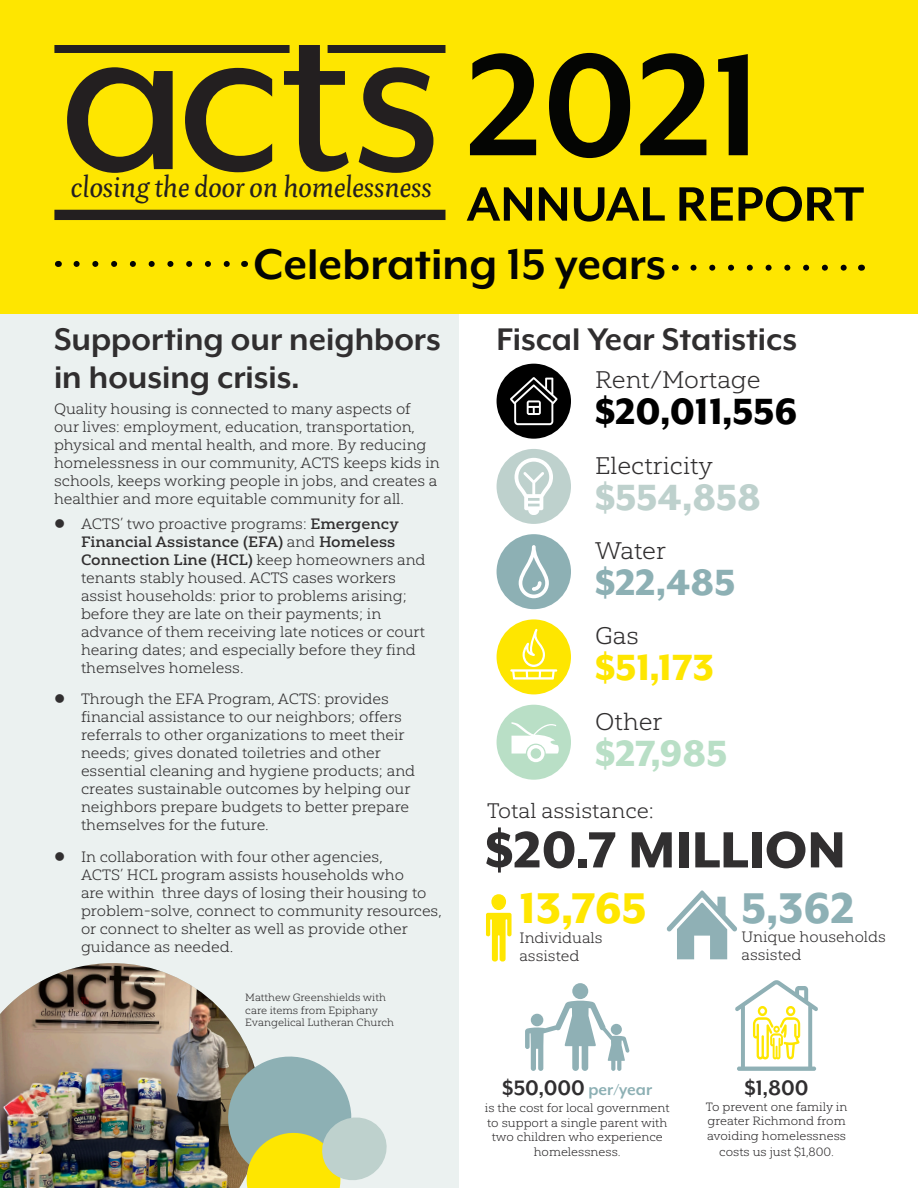
<style>
.page{position:relative;width:918px;height:1188px;background:#fff}
.page>*{position:absolute;margin:0;border:0;box-sizing:border-box;transform-origin:0 0}
.t1{font:700 165px "Mr Eaves XL Mod OT";color:#040503}
.t2{font:800 58.5px "Mr Eaves XL Mod OT";color:#312f30}
.t3{font:700 55.5px "Mr Eaves XL Mod OT";color:#040503}
.t4{font:700 49.5px "Mr Eaves XL Mod OT";color:#040503}
.t5{font:800 49.5px "Mr Eaves XL Mod OT";color:#ffe600}
.t6{font:800 49.5px "Mr Eaves XL Mod OT";color:#8db0b5}
.t7{font:800 42px "Mr Eaves XL Mod OT";color:#000}
.t8{font:800 42px "Mr Eaves XL Mod OT";color:#bed1cd}
.t9{font:800 42px "Mr Eaves XL Mod OT";color:#8db0b4}
.t10{font:800 42px "Mr Eaves XL Mod OT";color:#fee600}
.t11{font:800 42px "Mr Eaves XL Mod OT";color:#b9dfc6}
.t12{font:700 36px/37.5px "Mr Eaves XL Mod OT";color:#302e2f}
.t13{font:30.15px "Pigeon";color:#231f20}
.t14{font:300 expanded 24px "Yorkten Slab";color:#312f30}
.t15{font:700 24px "Mr Eaves XL Mod OT";color:#302e30}
.t16{font:300 expanded 21px "Yorkten Slab";color:#312f30}
.t17{font:700 18px "Mr Eaves XL Mod OT";color:#8db0b4}
.t18{font:300 expanded 15px/18px "Yorkten Slab";color:#312f30}
.t19{font:300 expanded 12px/14.4px "Yorkten Slab";color:#312f30}
.t20{font:300 expanded 10.5px/12.6px "Yorkten Slab";color:#312f30}
.s1{font-weight:500;color:#302e2f}
.s2{font-size:24px;color:#302e30}
</style>
<div class="page">
<div style="left:0;top:313px;width:459px;height:875px;background:#ebf1f0"></div>
<div style="left:0;top:0;width:918px;height:313px;background:#fee600"></div>
<img style="left:0;top:963px;width:247px;height:225px">
<svg style="left:220px;top:1048px;width:167px;height:140px"></svg>
<svg style="left:667px;top:890px;width:70px;height:69px"></svg>
<svg style="left:486px;top:894px;width:26px;height:68px"></svg>
<div style="left:493px;top:895px;width:12px;height:14px;background:#ffe600;border-radius:50%"></div>
<svg style="left:735px;top:980px;width:83px;height:91px"></svg>
<svg style="left:525px;top:1000px;width:105px;height:71px"></svg>
<div style="left:611px;top:1024px;width:11px;height:11px;background:#8fb0b5;border-radius:50%"></div>
<div style="left:572px;top:983px;width:16px;height:16px;background:#8fb0b5;border-radius:50%"></div>
<svg style="left:67px;top:67px;width:106px;height:106px"></svg>
<svg style="left:185px;top:68px;width:87px;height:104px"></svg>
<svg style="left:284px;top:45px;width:65px;height:127px"></svg>
<svg style="left:359px;top:67px;width:74px;height:106px"></svg>
<div style="left:54px;top:45px;width:236px;height:8px;background:#231f20"></div>
<div style="left:54px;top:210px;width:392px;height:10px;background:#231f20"></div>
<div style="left:328px;top:45px;width:118px;height:8px;background:#231f20"></div>
<svg style="left:693px;top:265px;width:154px;height:6px"></svg>
<svg style="left:77px;top:261px;width:153px;height:6px"></svg>
<div style="left:497px;top:364px;width:74px;height:75px;background:#000;border-radius:50%"></div>
<svg style="left:510px;top:377px;width:47px;height:48px"></svg>
<div style="left:497px;top:449px;width:74px;height:75px;background:#bed1cd;border-radius:50%"></div>
<svg style="left:515px;top:458px;width:38px;height:57px"></svg>
<div style="left:497px;top:534px;width:74px;height:75px;background:#8db0b4;border-radius:50%"></div>
<svg style="left:519px;top:545px;width:30px;height:53px"></svg>
<div style="left:497px;top:619px;width:74px;height:75px;background:#fee600;border-radius:50%"></div>
<svg style="left:510px;top:629px;width:47px;height:51px"></svg>
<div style="left:497px;top:705px;width:74px;height:75px;background:#b9dfc6;border-radius:50%"></div>
<svg style="left:512px;top:722px;width:47px;height:40px"></svg>
<p class="t1" style="left:466px;top:23px;width:297px">2021</p>
<p class="t3" style="left:466px;top:176px;width:399px">ANNUAL REPORT</p>
<p class="t4" style="left:254px;top:239px;width:414px">Celebrating 15 years</p>
<p class="t13" style="left:71px;top:168px;width:362px">closing the door on homelessness</p>
<p class="t12" style="left:54px;top:321px;width:388px">Supporting our neighbors in housing crisis.</p>
<p class="t18" style="left:54px;top:400px;width:387px">Quality housing is connected to many aspects of our lives: employment, education, transportation, physical and mental health, and more. By reducing homelessness in our community, ACTS keeps kids in schools, keeps working people in jobs, and creates a healthier and more equitable community for all.</p>
<p class="t18" style="left:81px;top:515px;width:346px;text-indent:-27px">● ACTS’ two proactive programs: <span class="s1">Emergency Financial Assistance (EFA)</span> and <span class="s1">Homeless Connection Line (HCL)</span> keep homeowners and tenants stably housed. ACTS cases workers assist households: prior to problems arising; before they are late on their payments; in advance of them receiving late notices or court hearing dates; and especially before they find themselves homeless.</p>
<p class="t18" style="left:81px;top:690px;width:336px;text-indent:-27px">● Through the EFA Program, ACTS: provides financial assistance to our neighbors; offers referrals to other organizations to meet their needs; gives donated toiletries and other essential cleaning and hygiene products; and creates sustainable outcomes by helping our neighbors prepare budgets to better prepare themselves for the future.</p>
<p class="t18" style="left:81px;top:848px;width:362px;text-indent:-27px">● In collaboration with four other agencies,<br>ACTS’ HCL program assists households who<br>are within three days of losing their housing to problem-solve, connect to community resources, or connect to shelter as well as provide other guidance as needed.</p>
<p class="t20" style="left:245px;top:991px;width:150px">Matthew Greenshields with care items from Epiphany<br>Evangelical Lutheran Church</p>
<p class="t12" style="left:497px;top:321px;width:302px">Fiscal Year Statistics</p>
<p class="t14" style="left:595px;top:366px;width:167px">Rent/Mortage</p>
<p class="t7" style="left:595px;top:391px;width:204px">$20,011,556</p>
<p class="t14" style="left:595px;top:452px;width:119px">Electricity</p>
<p class="t8" style="left:595px;top:476px;width:167px">$554,858</p>
<p class="t14" style="left:595px;top:537px;width:72px">Water</p>
<p class="t9" style="left:595px;top:561px;width:142px">$22,485</p>
<p class="t14" style="left:595px;top:622px;width:45px">Gas</p>
<p class="t10" style="left:595px;top:647px;width:120px">$51,173</p>
<p class="t14" style="left:595px;top:707px;width:69px">Other</p>
<p class="t11" style="left:595px;top:732px;width:134px">$27,985</p>
<p class="t16" style="left:487px;top:799px;width:168px">Total assistance:</p>
<p class="t2" style="left:485px;top:821px;width:362px">$20.7 MILLION</p>
<p class="t5" style="left:520px;top:884px;width:129px">13,765</p>
<p class="t6" style="left:742px;top:883px;width:114px">5,362</p>
<p class="t18" style="left:520px;top:929px;width:85px">Individuals assisted</p>
<p class="t18" style="left:742px;top:928px;width:146px">Unique households assisted</p>
<p class="t17" style="left:502px;top:1081px;width:151px"><span class="s2">$50,000</span> per/year</p>
<p class="t19" style="left:485px;top:1101px;width:186px;text-align:center">is the cost for local government to support a single parent with two children who experience homelessness.</p>
<p class="t15" style="left:744px;top:1076px;width:66px">$1,800</p>
<p class="t19" style="left:706px;top:1100px;width:143px">To prevent one family in greater Richmond from avoiding homelessness</p>
<p class="t19" style="left:719px;top:1145px;width:116px">costs us just $1,800.</p>
</div>
